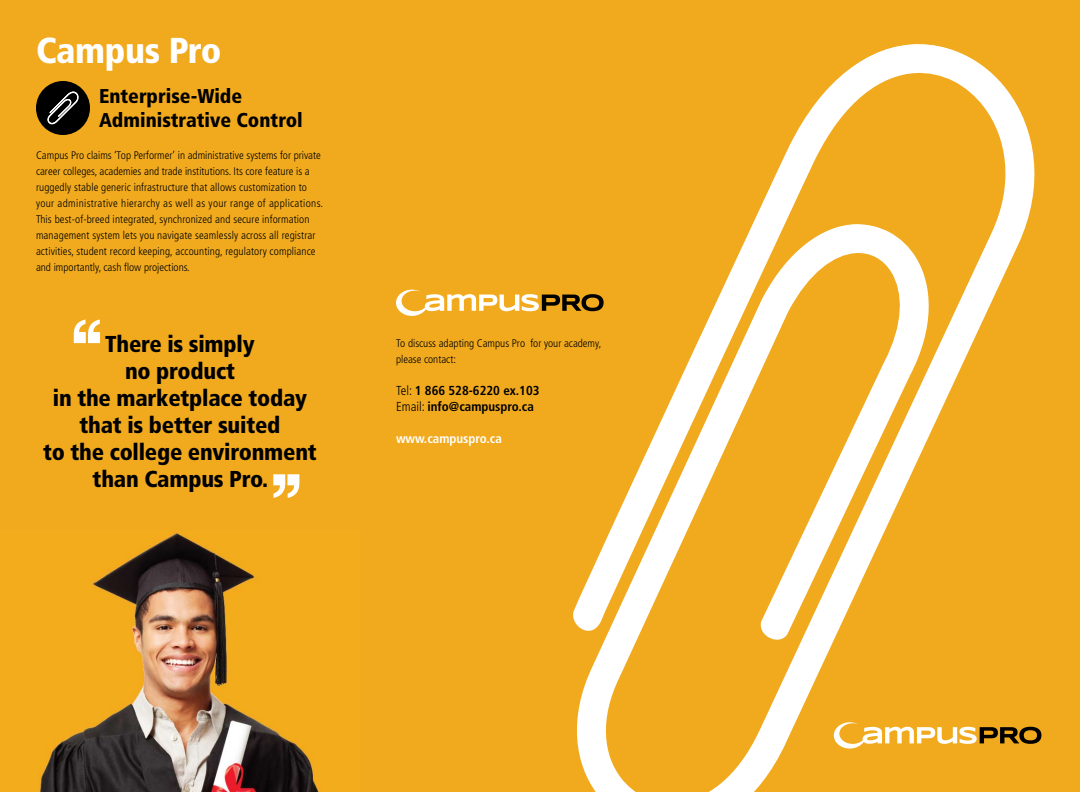
<style>
.page{position:relative;width:1080px;height:792px;background:#f1aa1e}
.page>*{position:absolute;margin:0;border:0;box-sizing:border-box;transform-origin:0 0}
.t1{font:900 condensed 36px "Frutiger";letter-spacing:-.01em;color:#fff}
.t2{font:900 condensed 23px/27px "Frutiger";letter-spacing:-.01em;color:#000;text-align:center}
.t3{font:900 condensed 20px/24px "Frutiger";color:#000}
.t4{font:700 condensed 13px/16px "Frutiger";color:#000}
.t5{font:700 condensed 13px "Frutiger";color:#fff}
.t6{font:300 condensed 11px/16px "Frutiger";letter-spacing:.01em;color:#000}
.s1{font-weight:300}
</style>
<div class="page">
<svg style="left:575px;top:46px;width:453px;height:746px"></svg>
<svg style="left:834px;top:722px;width:207px;height:27px"></svg>
<div style="left:36px;top:81px;width:54px;height:54px;background:#000;border-radius:50%"></div>
<svg style="left:47px;top:91px;width:32px;height:34px"></svg>
<svg style="left:396px;top:290px;width:208px;height:26px"></svg>
<svg style="left:74px;top:320px;width:26px;height:23px"></svg>
<svg style="left:273px;top:474px;width:26px;height:24px"></svg>
<img style="left:39px;top:531px;width:280px;height:261px">
<h1 class="t1" style="left:36px;top:29px;width:187px">Campus Pro</h1>
<h3 class="t3" style="left:99px;top:84px;width:205px">Enterprise-Wide<br>Administrative Control</h3>
<p class="t6" style="left:36px;top:147px;width:289px">Campus Pro claims ‘Top Performer’ in administrative systems for private career colleges, academies and trade institutions. Its core feature is a ruggedly stable generic infrastructure that allows customization to your administrative hierarchy as well as your range of applications.<br>This best-of-breed integrated, synchronized and secure information management system lets you navigate seamlessly across all registrar activities, student record keeping, accounting, regulatory compliance and importantly, cash flow projections.</p>
<h2 class="t2" style="left:43px;top:331px;width:275px">There is simply<br>no product<br>in the marketplace today that is better suited<br>to the college environment than Campus Pro.</h2>
<p class="t6" style="left:396px;top:335px;width:207px">To discuss adapting Campus Pro for your academy, please contact:</p>
<p class="t4" style="left:396px;top:382px;width:145px"><span class="s1">Tel:</span> 1 866 528-6220 ex.103<br><span class="s1">Email:</span> info@campuspro.ca</p>
<p class="t5" style="left:396px;top:430px;width:107px">www.campuspro.ca</p>
</div>
